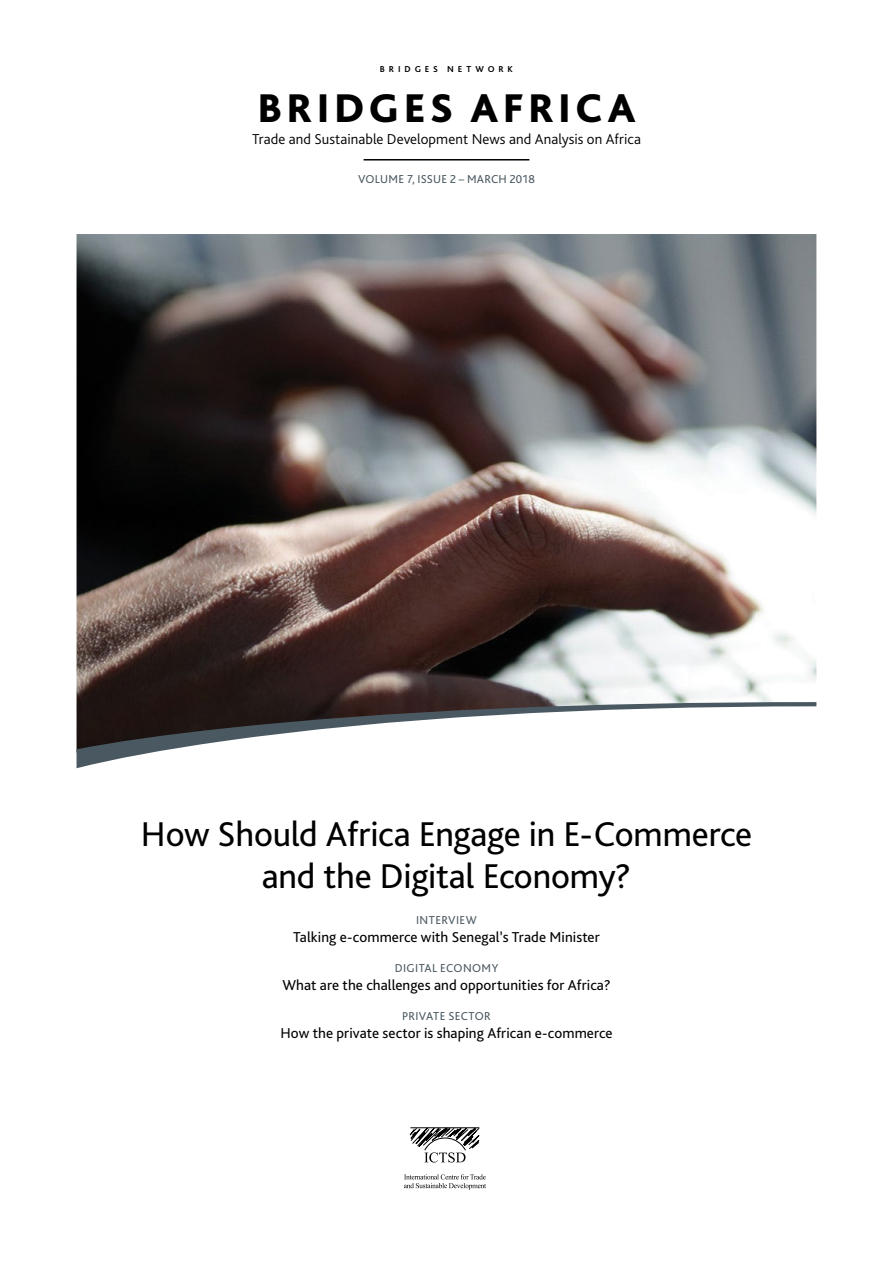
<style>
.page{position:relative;width:893px;height:1263px;background:#fff}
.page>*{position:absolute;margin:0;border:0;box-sizing:border-box;transform-origin:0 0}
.t1{font:800 42px "Bliss Pro";letter-spacing:.1em;color:#000}
.t2{font:36px/42px "Bliss Pro";letter-spacing:-.01em;color:#000;text-align:center}
.t3{font:15px "Bliss Pro";letter-spacing:.005em;color:#000}
.t4{font:300 15px "Bliss Pro";letter-spacing:.005em;color:#000}
.t5{font:12px "Bliss Pro";letter-spacing:.025em;color:#4a5961}
.t6{font:700 9px "Bliss Pro";letter-spacing:.435em;color:#000}
</style>
<div class="page">
<img style="left:77px;top:234px;width:739px;height:468px">
<svg style="left:77px;top:702px;width:739px;height:66px"></svg>
<svg style="left:409px;top:1127px;width:71px;height:35px"></svg>
<svg style="left:404px;top:1174px;width:82px;height:16px"></svg>
<hr style="left:364px;top:159px;width:165px;height:2px;background:#000">
<p class="t6" style="left:380px;top:63px;width:135px">BRIDGES NETWORK</p>
<h1 class="t1" style="left:257px;top:81px;width:380px">BRIDGES AFRICA</h1>
<p class="t4" style="left:252px;top:130px;width:390px">Trade and Sustainable Development News and Analysis on Africa</p>
<p class="t5" style="left:358px;top:172px;width:178px">VOLUME 7, ISSUE 2 – MARCH 2018</p>
<h2 class="t2" style="left:141px;top:812px;width:613px">How Should Africa Engage in E-Commerce and the Digital Economy?</h2>
<p class="t5" style="left:416px;top:913px;width:62px">INTERVIEW</p>
<p class="t3" style="left:293px;top:928px;width:308px">Talking e-commerce with Senegal’s Trade Minister</p>
<p class="t5" style="left:395px;top:961px;width:105px">DIGITAL ECONOMY</p>
<p class="t3" style="left:282px;top:976px;width:330px">What are the challenges and opportunities for Africa?</p>
<p class="t5" style="left:402px;top:1009px;width:90px">PRIVATE SECTOR</p>
<p class="t3" style="left:280px;top:1024px;width:334px">How the private sector is shaping African e-commerce</p>
</div>
